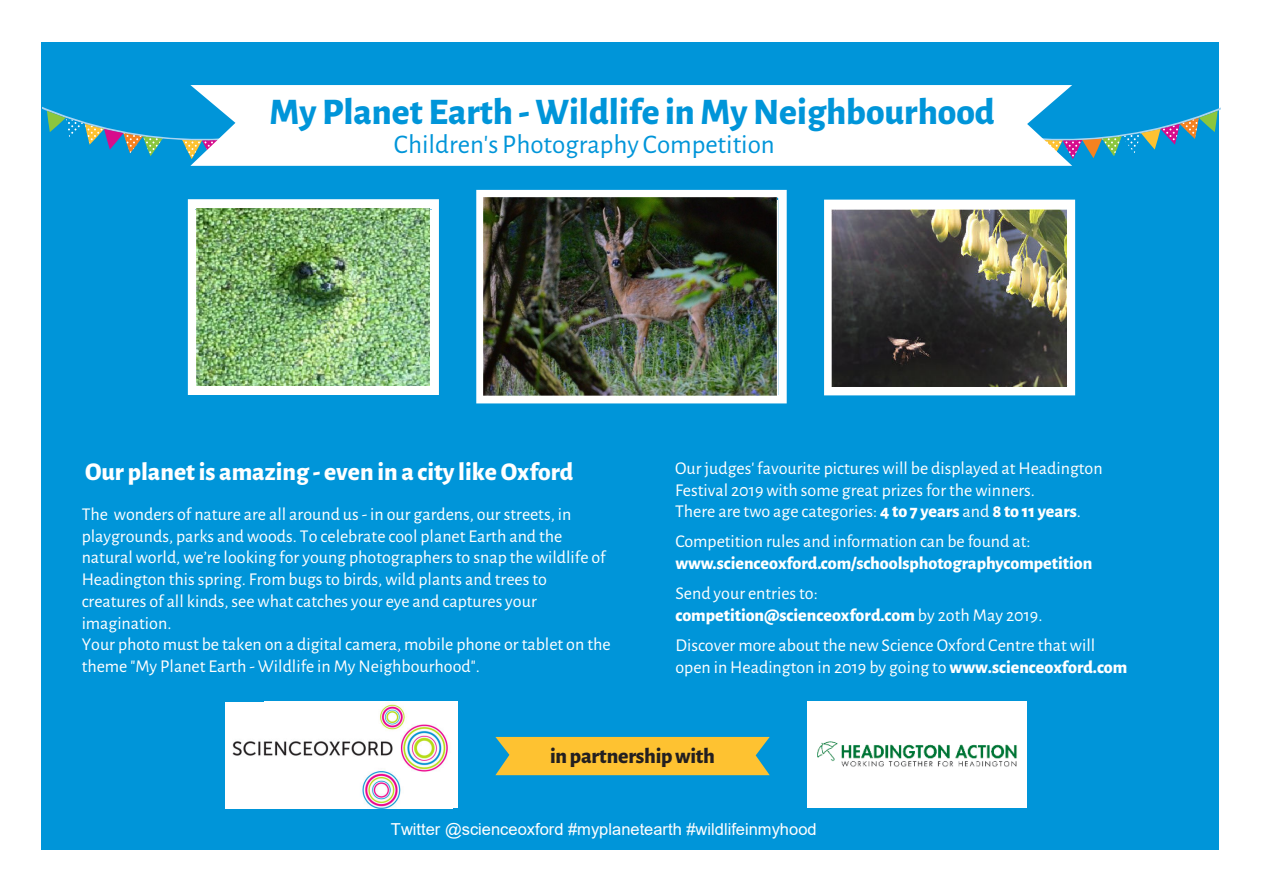
<style>
.page{position:relative;width:1263px;height:893px;background:#fff}
.page>*{position:absolute;margin:0;border:0;box-sizing:border-box;transform-origin:0 0}
.t1{font:800 37.5px "Alegreya Sans";color:#0095d9}
.t2{font:27px "Alegreya Sans";color:#0095d9}
.t3{font:800 25.5px "Alegreya Sans";color:#fff}
.t4{font:800 21.75px "Alegreya Sans";letter-spacing:-.01em;color:#231f20}
.t5{font:18px/21.8px "Alegreya Sans";color:#fff}
.t6{font:800 18px "Alegreya Sans";color:#fff}
.t7{font:16.5px "Arial";color:#fff}
.s1{font-weight:800}
</style>
<div class="page">
<div style="left:41px;top:43px;width:1178px;height:807px;background:#0095d9"></div>
<div style="left:808px;top:702px;width:219px;height:106px;background:#fff"></div>
<img style="left:817px;top:741px;width:200px;height:26px">
<div style="left:187px;top:200px;width:253px;height:194px;border:8px solid #fff"></div>
<div style="left:476px;top:190px;width:310px;height:214px;border:8px solid #fff"></div>
<div style="left:495px;top:737px;width:275px;height:38px;background:#fec231"></div>
<svg style="left:1072px;top:108px;width:148px;height:51px"></svg>
<svg style="left:43px;top:107px;width:147px;height:49px"></svg>
<svg style="left:190px;top:85px;width:882px;height:81px;background:#f2f9fc"></svg>
<div style="left:264px;top:702px;width:193px;height:106px;background:#fff"></div>
<img style="left:483px;top:198px;width:293px;height:197px">
<img style="left:197px;top:209px;width:232px;height:177px">
<div style="left:823px;top:201px;width:253px;height:193px;border:8px solid #fff"></div>
<img style="left:226px;top:702px;width:222px;height:106px">
<img style="left:831px;top:210px;width:235px;height:176px">
<h1 class="t1" style="left:269px;top:83px;width:727px">My Planet Earth - Wildlife in My Neighbourhood</h1>
<h2 class="t2" style="left:394px;top:134px;width:382px">Children's Photography Competition</h2>
<h3 class="t3" style="left:85px;top:452px;width:490px">Our planet is amazing - even in a city like Oxford</h3>
<p class="t5" style="left:82px;top:504px;width:530px">The wonders of nature are all around us - in our gardens, our streets, in playgrounds, parks and woods. To celebrate cool planet Earth and the natural world, we’re looking for young photographers to snap the wildlife of Headington this spring. From bugs to birds, wild plants and trees to creatures of all kinds, see what catches your eye and captures your imagination.<br>Your photo must be taken on a digital camera, mobile phone or tablet on the theme "My Planet Earth - Wildlife in My Neighbourhood".</p>
<p class="t5" style="left:675px;top:457px;width:429px">Our judges' favourite pictures will be displayed at Headington<br>Festival 2019 with some great prizes for the winners.<br>There are two age categories: <span class="s1">4 to 7 years</span> and <span class="s1">8 to 11 years</span>.</p>
<p class="t5" style="left:675px;top:532px;width:357px">Competition rules and information can be found at:</p>
<p class="t6" style="left:675px;top:556px;width:418px">www.scienceoxford.com/schoolsphotographycompetition</p>
<p class="t5" style="left:675px;top:584px;width:369px">Send your entries to: <span class="s1">competition@scienceoxford.com</span> by 2oth May 2019.</p>
<p class="t5" style="left:675px;top:634px;width:453px">Discover more about the new Science Oxford Centre that will open in Headington in 2019 by going to <span class="s1">www.scienceoxford.com</span></p>
<p class="t4" style="left:550px;top:747px;width:166px">in partnership with</p>
<p class="t7" style="left:391px;top:818px;width:427px">Twitter @scienceoxford #myplanetearth #wildlifeinmyhood</p>
</div>
